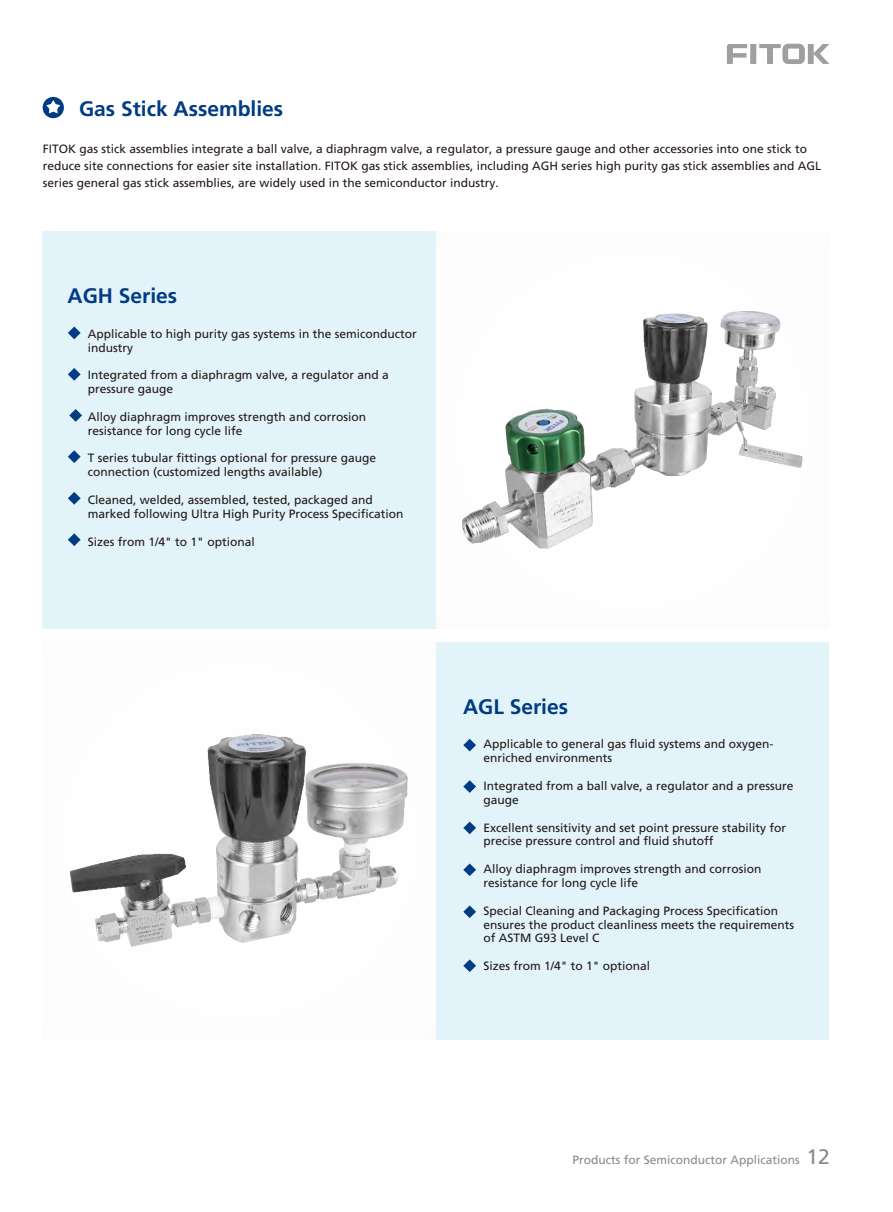
<style>
.page{position:relative;width:893px;height:1212px;background:#fff}
.page>*{position:absolute;margin:0;border:0;box-sizing:border-box;transform-origin:0 0}
.t1{font:700 21px "Frutiger CE";color:#003b83}
.t2{font:12px/16.6px "Frutiger CE";color:#231916}
.t3{font:12px "Frutiger CE";color:#898989}
.s1{font-size:21px}
</style>
<div class="page">
<div style="left:436px;top:642px;width:393px;height:397px;background:#e2f3fa"></div>
<div style="left:42px;top:231px;width:394px;height:398px;background:#e2f3fa"></div>
<svg style="left:727px;top:43px;width:102px;height:21px"></svg>
<div style="left:43px;top:97px;width:21px;height:21px;background:#003b83;border-radius:50%"></div>
<svg style="left:46px;top:100px;width:14px;height:13px"></svg>
<svg style="left:68px;top:327px;width:13px;height:12px"></svg>
<svg style="left:68px;top:368px;width:13px;height:13px"></svg>
<svg style="left:68px;top:450px;width:13px;height:13px"></svg>
<svg style="left:68px;top:492px;width:13px;height:13px"></svg>
<svg style="left:68px;top:533px;width:13px;height:13px"></svg>
<svg style="left:69px;top:409px;width:13px;height:13px"></svg>
<svg style="left:463px;top:739px;width:13px;height:12px"></svg>
<svg style="left:463px;top:780px;width:13px;height:13px"></svg>
<svg style="left:463px;top:863px;width:13px;height:13px"></svg>
<svg style="left:463px;top:905px;width:13px;height:13px"></svg>
<svg style="left:463px;top:959px;width:13px;height:13px"></svg>
<svg style="left:463px;top:821px;width:13px;height:13px"></svg>
<img style="left:462px;top:313px;width:340px;height:236px">
<img style="left:720px;top:311px;width:61px;height:25px">
<img style="left:656px;top:314px;width:38px;height:9px;border-radius:50%">
<img style="left:505px;top:394px;width:85px;height:80px">
<img style="left:71px;top:734px;width:336px;height:213px">
<img style="left:314px;top:768px;width:84px;height:20px">
<img style="left:228px;top:735px;width:57px;height:18px;border-radius:50%">
<h1 class="t1" style="left:79px;top:100px;width:206px">Gas Stick Assemblies</h1>
<p class="t2" style="left:43px;top:142px;width:780px">FITOK gas stick assemblies integrate a ball valve, a diaphragm valve, a regulator, a pressure gauge and other accessories into one stick to reduce site connections for easier site installation. FITOK gas stick assemblies, including AGH series high purity gas stick assemblies and AGL series general gas stick assemblies, are widely used in the semiconductor industry.</p>
<h1 class="t1" style="left:68px;top:288px;width:111px">AGH Series</h1>
<p class="t2" style="left:88px;top:326px;width:330px">Applicable to high purity gas systems in the semiconductor</p>
<p class="t2" style="left:88px;top:340px;width:47px">industry</p>
<p class="t2" style="left:88px;top:382px;width:87px">pressure gauge</p>
<p class="t2" style="left:88px;top:368px;width:302px">Integrated from a diaphragm valve, a regulator and a</p>
<p class="t2" style="left:88px;top:409px;width:280px">Alloy diaphragm improves strength and corrosion</p>
<p class="t2" style="left:88px;top:423px;width:156px">resistance for long cycle life</p>
<p class="t2" style="left:88px;top:452px;width:290px;line-height:13.8px">T series tubular fittings optional for pressure gauge connection (customized lengths available)</p>
<p class="t2" style="left:88px;top:492px;width:286px">Cleaned, welded, assembled, tested, packaged and</p>
<p class="t2" style="left:88px;top:506px;width:317px">marked following Ultra High Purity Process Specification</p>
<p class="t2" style="left:88px;top:534px;width:168px">Sizes from 1/4" to 1" optional</p>
<h1 class="t1" style="left:463px;top:698px;width:107px">AGL Series</h1>
<p class="t2" style="left:483px;top:737px;width:292px">Applicable to general gas fluid systems and oxygen-</p>
<p class="t2" style="left:483px;top:751px;width:130px">enriched environments</p>
<p class="t2" style="left:483px;top:778px;width:312px">Integrated from a ball valve, a regulator and a pressure</p>
<p class="t2" style="left:483px;top:792px;width:37px">gauge</p>
<p class="t2" style="left:483px;top:820px;width:304px">Excellent sensitivity and set point pressure stability for</p>
<p class="t2" style="left:483px;top:834px;width:232px">precise pressure control and fluid shutoff</p>
<p class="t2" style="left:483px;top:861px;width:280px">Alloy diaphragm improves strength and corrosion</p>
<p class="t2" style="left:483px;top:903px;width:296px">Special Cleaning and Packaging Process Specification</p>
<p class="t2" style="left:483px;top:931px;width:118px">of ASTM G93 Level C</p>
<p class="t2" style="left:483px;top:875px;width:156px">resistance for long cycle life</p>
<p class="t2" style="left:483px;top:917px;width:312px">ensures the product cleanliness meets the requirements</p>
<p class="t2" style="left:483px;top:958px;width:168px">Sizes from 1/4" to 1" optional</p>
<p class="t3" style="left:572px;top:1155px;width:259px">Products for Semiconductor Applications <span class="s1">12</span></p>
</div>
